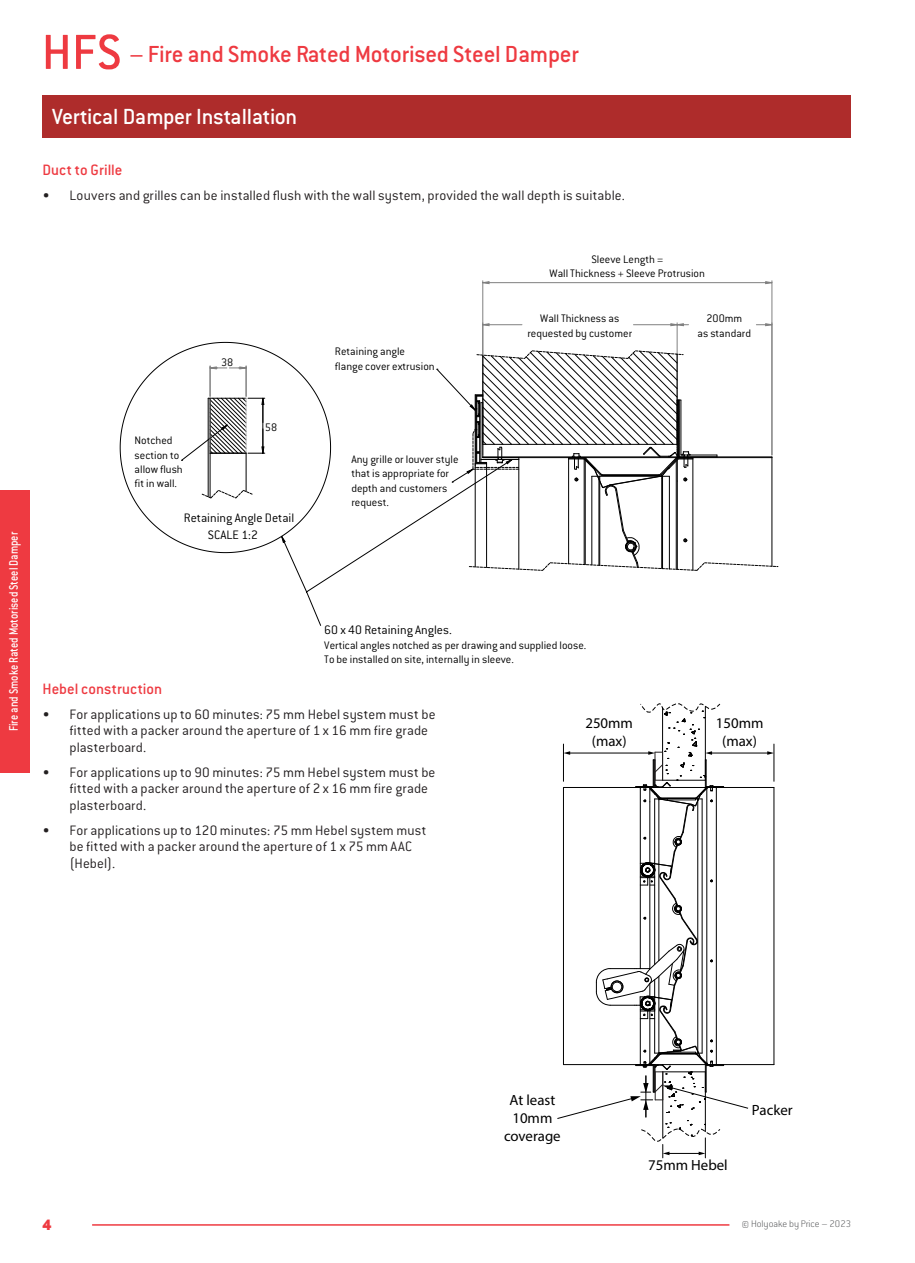
<style>
.page{position:relative;width:915px;height:1263px;background:#fff}
.page>*{position:absolute;margin:0;border:0;box-sizing:border-box;transform-origin:0 0}
.t1{font:25.5px "Conduit ITC Medium";letter-spacing:-.01em;color:#ee3a41}
.t2{font:24px "Conduit ITC Medium";letter-spacing:-.015em;color:#fff}
.Body_Bold{font:16.5px "Conduit ITC Medium";color:#ee3a41}
.t3{font:16.5px "Conduit ITC Black";color:#ee3a41}
.t4{font:15px/16.5px "Conduit ITC Light";letter-spacing:.005em;color:#231f20}
.t5{font:14.85px/17.9px "Myriad Pro";color:#000;text-align:center}
.t6{font:13.5px/17.5px "Conduit ITC Light";color:#000}
.t7{font:13.5px "Conduit ITC Medium";color:#fff;scale:.85 1}
.t8{font:12px/14.4px "Conduit ITC Light";color:#000}
.t9{font:300 10.5px "Conduit ITC Extra";color:#57585a}
.s1{font-size:54px}
</style>
<div class="page">
<div style="left:0;top:490px;width:29px;height:283px;background:#ee3a41"></div>
<hr style="left:92px;top:1224px;width:637px;height:2px;background:#ee3a41">
<hr style="left:773px;top:787px;width:1px;height:277px;background:#000">
<hr style="left:563px;top:787px;width:210px;height:1px;background:#000">
<hr style="left:563px;top:1064px;width:210px;height:1px;background:#000">
<hr style="left:710px;top:753px;width:58px;height:1px;background:#000">
<svg style="left:767px;top:751px;width:6px;height:4px"></svg>
<svg style="left:557px;top:703px;width:192px;height:455px"></svg>
<hr style="left:773px;top:744px;width:1px;height:37px;background:#000">
<hr style="left:676px;top:323px;width:1px;height:119px;background:#808080">
<hr style="left:482px;top:281px;width:1px;height:174px;background:#808080">
<hr style="left:771px;top:281px;width:1px;height:174px;background:#808080">
<svg style="left:483px;top:323px;width:289px;height:3px"></svg>
<svg style="left:482px;top:281px;width:290px;height:3px"></svg>
<div style="left:43px;top:95px;width:807px;height:43px;background:#ae2c2b"></div>
<svg style="left:120px;top:342px;width:658px;height:284px"></svg>
<p class="t7" style="left:5px;top:731px;width:236px;rotate:-90deg">Fire and Smoke Rated Motorised Steel Damper</p>
<h1 class="t1" style="left:42px;top:38px;width:538px"><span class="s1">HFS</span> – Fire and Smoke Rated Motorised Steel Damper</h1>
<p class="t2" style="left:52px;top:101px;width:246px">Vertical Damper Installation</p>
<p class="Body_Bold" style="left:43px;top:160px;width:81px">Duct to Grille</p>
<p class="t4" style="left:43px;top:187px;width:583px">• Louvers and grilles can be installed flush with the wall system, provided the wall depth is suitable.</p>
<p class="t8" style="left:135px;top:433px;width:50px">Notched section to allow flush fit in wall.</p>
<p class="t8" style="left:221px;top:355px;width:14px">38</p>
<p class="t8" style="left:265px;top:420px;width:14px">58</p>
<p class="t6" style="left:208px;top:508px;width:88px;text-indent:-24px">Retaining Angle Detail<br>SCALE 1:2</p>
<p class="t8" style="left:335px;top:344px;width:101px">Retaining angle flange cover extrusion</p>
<p class="t8" style="left:351px;top:452px;width:109px">Any grille or louver style that is appropriate for depth and customers request.</p>
<p class="t8" style="left:549px;top:251px;width:157px;text-align:center">Sleeve Length =<br>Wall Thickness + Sleeve Protrusion</p>
<p class="t8" style="left:527px;top:311px;width:106px;text-align:center">Wall Thickness as requested by customer</p>
<p class="t8" style="left:697px;top:311px;width:55px;text-align:center">200mm<br>as standard</p>
<p class="t6" style="left:324px;top:620px;width:129px">60 x 40 Retaining Angles.</p>
<p class="t8" style="left:324px;top:638px;width:263px">Vertical angles notched as per drawing and supplied loose.<br>To be installed on site, internally in sleeve.</p>
<p class="Body_Bold" style="left:43px;top:678px;width:121px">Hebel construction</p>
<p class="t4" style="left:70px;top:705px;width:367px;text-indent:-27px">• For applications up to 60 minutes: 75 mm Hebel system must be fitted with a packer around the aperture of 1 x 16 mm fire grade plasterboard.</p>
<p class="t4" style="left:70px;top:763px;width:367px;text-indent:-27px">• For applications up to 90 minutes: 75 mm Hebel system must be fitted with a packer around the aperture of 2 x 16 mm fire grade plasterboard.</p>
<p class="t4" style="left:70px;top:821px;width:358px;text-indent:-27px">• For applications up to 120 minutes: 75 mm Hebel system must be fitted with a packer around the aperture of 1 x 75 mm AAC (Hebel).</p>
<p class="t5" style="left:164px;top:714px;width:49px">250mm</p>
<p class="t5" style="left:295px;top:714px;width:49px">150mm</p>
<p class="t5" style="left:585px;top:714px;width:49px">250mm (max)</p>
<p class="t5" style="left:715px;top:714px;width:49px">150mm (max)</p>
<p class="t5" style="left:504px;top:1091px;width:58px">At least<br>10mm coverage</p>
<p class="t5" style="left:648px;top:1156px;width:81px">75mm Hebel</p>
<p class="t5" style="left:751px;top:1101px;width:42px">Packer</p>
<p class="t3" style="left:43px;top:1214px;width:11px">4</p>
<p class="t9" style="left:741px;top:1218px;width:111px">© Holyoake by Price – 2023</p>
</div>
